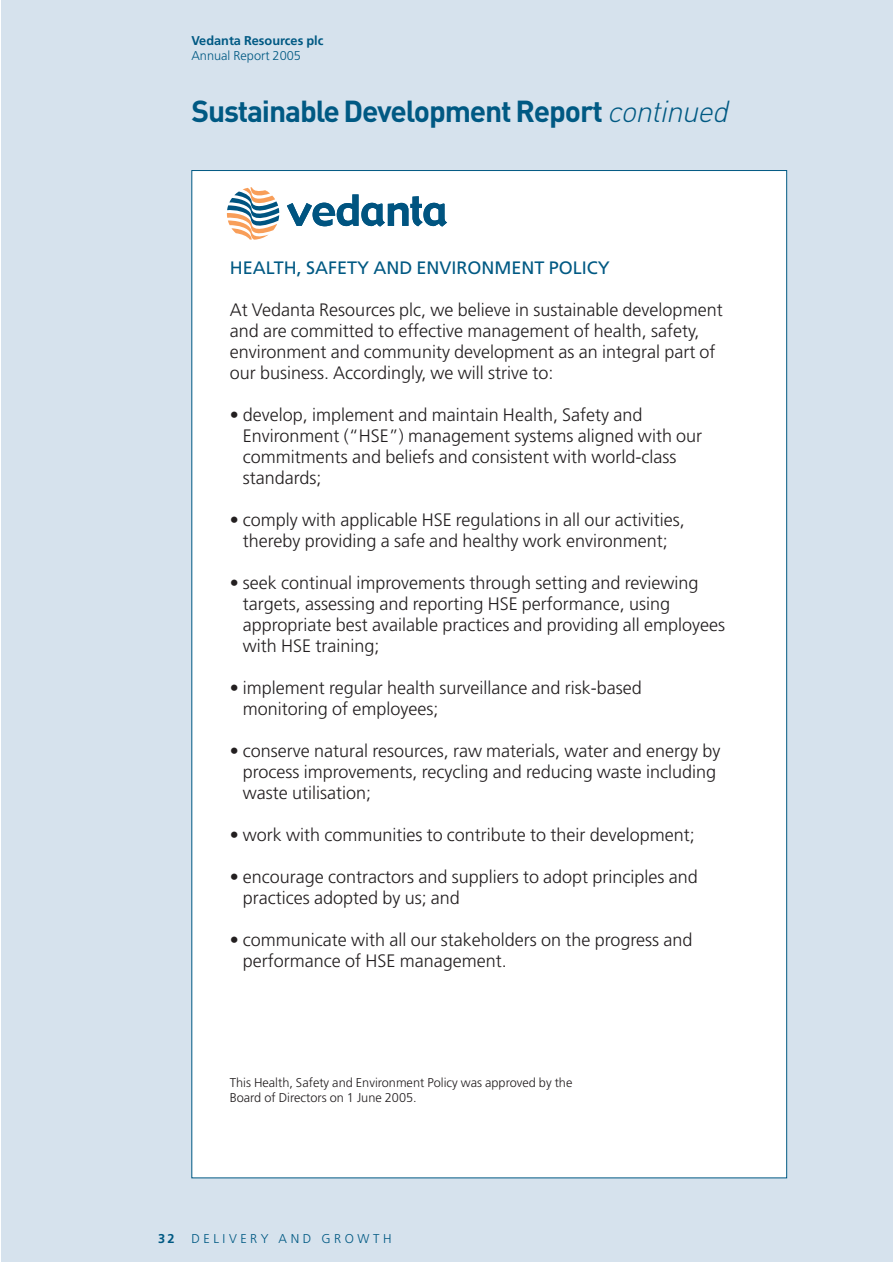
<style>
.page{position:relative;width:893px;height:1262px;background:#fff}
.page>*{position:absolute;margin:0;border:0;box-sizing:border-box;transform-origin:0 0}
.t1{font:700 30px "DIN";letter-spacing:-.04em;color:#005983}
.t2{font:300 18px/21px "Frutiger";color:#231f20}
.t3{font:18px "Frutiger";color:#005983}
.t4{font:300 12.75px/15px "Frutiger";color:#231f20}
.t5{font:700 12.75px "Frutiger";color:#005983}
.t6{font:300 12.75px "Frutiger";letter-spacing:.265em;color:#005983}
.t7{font:300 12.75px "Frutiger";color:#005983}
.s1{font-weight:300;font-style:italic}
</style>
<div class="page">
<div style="left:1px;top:0;width:891px;height:1262px;background:#d6e2ed"></div>
<div style="left:192px;top:170px;width:594px;height:1007px;background:#fff"></div>
<svg style="left:227px;top:187px;width:52px;height:53px"></svg>
<svg style="left:287px;top:194px;width:160px;height:32px"></svg>
<p class="t5" style="left:191px;top:35px;width:133px">Vedanta Resources plc</p>
<p class="t7" style="left:191px;top:50px;width:111px">Annual Report 2005</p>
<h1 class="t1" style="left:191px;top:100px;width:544px">PSustainable Development Report <span class="s1">continued</span></h1>
<h1 class="t1" style="left:209px;top:100px;width:154px">age heading</h1>
<p class="t3" style="left:230px;top:260px;width:382px">HEALTH, SAFETY AND ENVIRONMENT POLICY</p>
<p class="t2" style="left:230px;top:301px;width:494px">At Vedanta Resources plc, we believe in sustainable development and are committed to effective management of health, safety, environment and community development as an integral part of our business. Accordingly, we will strive to:</p>
<p class="t2" style="left:243px;top:406px;width:461px;text-indent:-13px">• develop, implement and maintain Health, Safety and Environment (“HSE”) management systems aligned with our commitments and beliefs and consistent with world-class standards;</p>
<p class="t2" style="left:230px;top:511px;width:456px;text-align:center">• comply with applicable HSE regulations in all our activities, thereby providing a safe and healthy work environment;</p>
<p class="t2" style="left:243px;top:574px;width:484px;text-indent:-13px">• seek continual improvements through setting and reviewing targets, assessing and reporting HSE performance, using appropriate best available practices and providing all employees with HSE training;</p>
<p class="t2" style="left:243px;top:679px;width:400px;text-indent:-13px">• implement regular health surveillance and risk-based monitoring of employees;</p>
<p class="t2" style="left:243px;top:742px;width:479px;text-indent:-13px">• conserve natural resources, raw materials, water and energy by process improvements, recycling and reducing waste including waste utilisation;</p>
<p class="t2" style="left:230px;top:826px;width:466px">• work with communities to contribute to their development;</p>
<p class="t2" style="left:243px;top:868px;width:456px;text-indent:-13px">• encourage contractors and suppliers to adopt principles and practices adopted by us; and</p>
<p class="t2" style="left:243px;top:931px;width:451px;text-indent:-13px">• communicate with all our stakeholders on the progress and performance of HSE management.</p>
<p class="t4" style="left:230px;top:1076px;width:344px">This Health, Safety and Environment Policy was approved by the<br>Board of Directors on 1 June 2005.</p>
<p class="t5" style="left:158px;top:1233px;width:18px">32</p>
<p class="t6" style="left:191px;top:1233px;width:201px">DELIVERY AND GROWTH</p>
</div>
